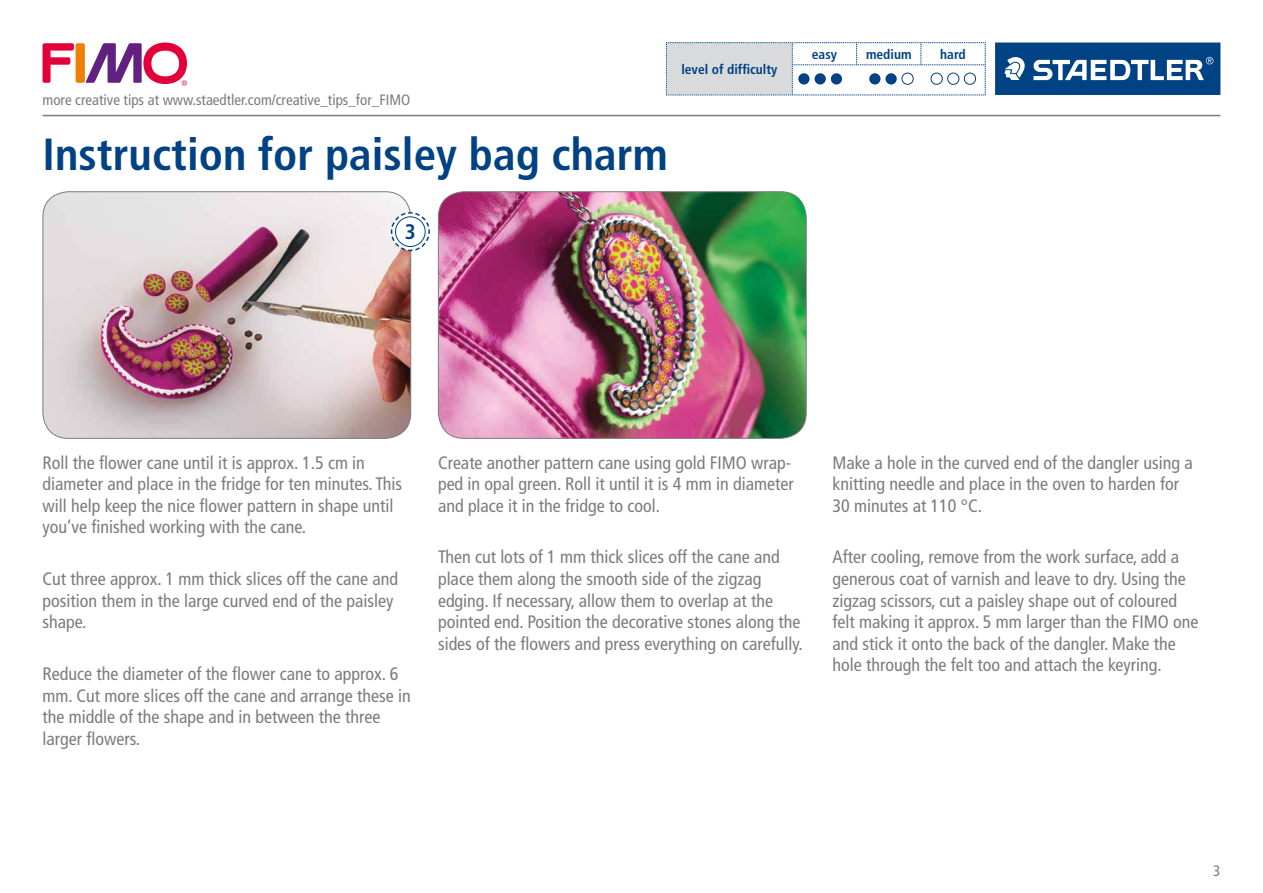
<style>
.page{position:relative;width:1263px;height:893px;background:#fff}
.page>*{position:absolute;margin:0;border:0;box-sizing:border-box;transform-origin:0 0}
.t1{font:700 condensed 45px "Frutiger";color:#004283}
.t2{font:700 condensed 21px "Frutiger";color:#004283}
.t3{font:condensed 18px/21.6px "Frutiger";color:#7b7c7e}
.t4{font:condensed 15px "Frutiger";color:#7b7c7e}
.t5{font:700 condensed 13.5px "Frutiger";color:#004283}
</style>
<div class="page">
<div style="left:995px;top:43px;width:225px;height:52px;background:#004283"></div>
<svg style="left:1004px;top:57px;width:21px;height:23px"></svg>
<svg style="left:1033px;top:57px;width:180px;height:23px"></svg>
<hr style="left:43px;top:115px;width:1177px;height:1px;background:#7b7c7e">
<svg style="left:666px;top:42px;width:320px;height:54px"></svg>
<div style="left:798px;top:73px;width:11px;height:12px;background:#004283;border-radius:50%"></div>
<div style="left:814px;top:73px;width:12px;height:12px;background:#004283;border-radius:50%"></div>
<div style="left:831px;top:73px;width:11px;height:12px;background:#004283;border-radius:50%"></div>
<div style="left:869px;top:73px;width:11px;height:12px;background:#004283;border-radius:50%"></div>
<div style="left:885px;top:73px;width:12px;height:12px;background:#004283;border-radius:50%"></div>
<div style="left:902px;top:73px;width:11px;height:12px;border:1px solid #004283;border-radius:50%"></div>
<div style="left:931px;top:73px;width:11px;height:12px;border:1px solid #004283;border-radius:50%"></div>
<div style="left:947px;top:73px;width:12px;height:12px;border:1px solid #004283;border-radius:50%"></div>
<div style="left:964px;top:73px;width:12px;height:12px;border:1px solid #004283;border-radius:50%"></div>
<img style="left:43px;top:192px;width:368px;height:246px">
<div style="left:43px;top:191px;width:368px;height:248px;border:1px solid #7b7c7e;border-radius:26px"></div>
<svg style="left:390px;top:211px;width:40px;height:41px"></svg>
<div style="left:395px;top:217px;width:30px;height:29px;background:#fff;border-radius:50%"></div>
<div style="left:395px;top:216px;width:31px;height:31px;border:1px solid #004283;border-radius:50%"></div>
<img style="left:438px;top:192px;width:368px;height:246px">
<div style="left:438px;top:191px;width:368px;height:248px;border:1px solid #7b7c7e;border-radius:26px"></div>
<svg style="left:43px;top:43px;width:31px;height:40px"></svg>
<div style="left:76px;top:43px;width:9px;height:40px;background:#ee7f00;border-radius:2px"></div>
<svg style="left:85px;top:43px;width:102px;height:43px"></svg>
<p class="t4" style="left:43px;top:91px;width:369px">more creative tips at www.staedtler.com/creative_tips_for_FIMO</p>
<h1 class="t1" style="left:43px;top:128px;width:627px">Instruction for paisley bag charm</h1>
<p class="t5" style="left:681px;top:61px;width:98px">level of difficulty</p>
<p class="t2" style="left:405px;top:220px;width:12px">3</p>
<p class="t5" style="left:812px;top:46px;width:27px">easy</p>
<p class="t5" style="left:866px;top:46px;width:47px">medium</p>
<p class="t5" style="left:940px;top:46px;width:27px">hard</p>
<p class="t3" style="left:43px;top:452px;width:361px">Roll the flower cane until it is approx. 1.5 cm in diameter and place in the fridge for ten minutes. This will help keep the nice flower pattern in shape until you’ve finished working with the cane.</p>
<p class="t3" style="left:43px;top:568px;width:357px">Cut three approx. 1 mm thick slices off the cane and position them in the large curved end of the paisley shape.</p>
<p class="t3" style="left:43px;top:663px;width:370px">Reduce the diameter of the flower cane to approx. 6 mm. Cut more slices off the cane and arrange these in the middle of the shape and in between the three larger flowers.</p>
<p class="t3" style="left:438px;top:452px;width:357px">Create another pattern cane using gold FIMO wrap&shy;ped in opal green. Roll it until it is 4 mm in diameter and place it in the fridge to cool.</p>
<p class="t3" style="left:438px;top:546px;width:366px">Then cut lots of 1 mm thick slices off the cane and place them along the smooth side of the zigzag edging. If necessary, allow them to overlap at the pointed end. Position the decorative stones along the sides of the flowers and press everything on carefully.</p>
<p class="t3" style="left:832px;top:452px;width:362px">Make a hole in the curved end of the dangler using a knitting needle and place in the oven to harden for<br>30 minutes at 110 °C.</p>
<p class="t3" style="left:832px;top:546px;width:368px">After cooling, remove from the work surface, add a generous coat of varnish and leave to dry. Using the zigzag scissors, cut a paisley shape out of coloured felt making it approx. 5 mm larger than the FIMO one and stick it onto the back of the dangler. Make the hole through the felt too and attach the keyring.</p>
<p class="t4" style="left:1213px;top:862px;width:9px">3</p>
</div>
